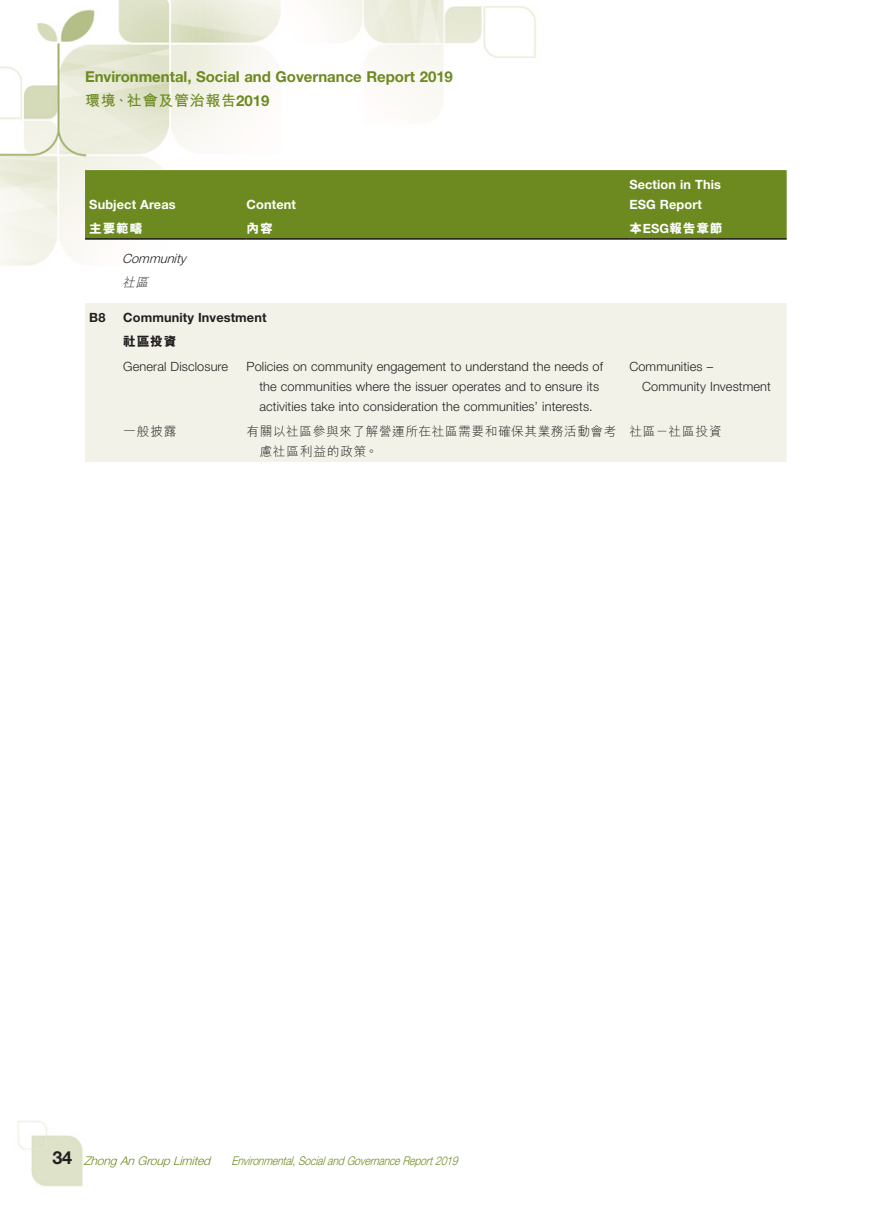
<style>
.page{position:relative;width:893px;height:1212px;background:#fff}
.page>*{position:absolute;margin:0;border:0;box-sizing:border-box;transform-origin:0 0}
.t1{font:700 15px "Helvetica Neue LT Std";color:#6c8a1f}
.t2{font:700 15px "M Hei HK";letter-spacing:.05em;color:#6c8a1f}
.C_Body_Text{font:300 12.75px/20.2px "Helvetica Neue LT Std";letter-spacing:.01em;color:#231f20}
.C_Body_Text-2{font:300 12.75px/20.2px "M Hei HK";letter-spacing:.04em;color:#231f20}
.C_Body_Text-3{font:700 12.75px "Helvetica Neue LT Std";letter-spacing:.01em;color:#fff}
.C_Body_Text-4{font:700 12.75px "Helvetica Neue LT Std";letter-spacing:.01em;color:#231f20}
.C_Body_Text-5{font:800 12.75px "M Hei HK";letter-spacing:.06em;color:#fff}
.C_Body_Text-6{font:italic 300 12.75px "Helvetica Neue LT Std";color:#231f20}
.C_Body_Text-7{font:800 12.75px "M Hei HK";color:#231f20}
.C_Body_Text-8{font:italic 300 12.75px "M Hei HK";color:#231f20}
.t3{font:italic 300 12px "Helvetica Neue LT Std";color:#6c8a1f;scale:.85 1}
.t4{font:italic 300 12px "Helvetica Neue LT Std";color:#6c8a1f}
.s1{font-family:"Helvetica Neue LT Std"}
.s2{font-family:"Helvetica Neue LT Std";font-weight:700}
.s3{font-weight:700;font-style:normal;font-size:18px;color:#231f20}
</style>
<div class="page">
<img style="left:0;top:0;width:536px;height:1187px">
<div style="left:85px;top:170px;width:702px;height:68px;background:#6c8a1f"></div>
<div style="left:85px;top:303px;width:702px;height:159px;background:#f3f2e8"></div>
<hr style="left:85px;top:238px;width:34px;height:2px;background:#231f20">
<hr style="left:119px;top:238px;width:128px;height:2px;background:#231f20">
<hr style="left:247px;top:238px;width:382px;height:2px;background:#231f20">
<hr style="left:629px;top:238px;width:158px;height:2px;background:#231f20">
<p class="t1" style="left:85px;top:67px;width:369px">Environmental, Social and Governance Report 2019</p>
<p class="t2" style="left:85px;top:89px;width:186px">環境、社會及管治報告<span class="s1">2019</span></p>
<p class="C_Body_Text-3" style="left:89px;top:197px;width:88px">Subject Areas</p>
<p class="C_Body_Text-3" style="left:247px;top:197px;width:51px">Content</p>
<p class="C_Body_Text-3" style="left:629px;top:176px;width:93px">Section in This</p>
<p class="C_Body_Text-3" style="left:629px;top:197px;width:74px">ESG Report</p>
<p class="C_Body_Text-5" style="left:89px;top:222px;width:55px">主要範疇</p>
<p class="C_Body_Text-5" style="left:247px;top:222px;width:28px">內容</p>
<p class="C_Body_Text-5" style="left:629px;top:222px;width:95px">本<span class="s2">ESG</span>報告章節</p>
<p class="C_Body_Text-6" style="left:122px;top:250px;width:65px">Community</p>
<p class="C_Body_Text-8" style="left:122px;top:276px;width:31px">社區</p>
<p class="C_Body_Text-4" style="left:89px;top:309px;width:18px">B8</p>
<p class="C_Body_Text-4" style="left:123px;top:309px;width:145px">Community Investment</p>
<p class="C_Body_Text-7" style="left:123px;top:335px;width:55px">社區投資</p>
<p class="C_Body_Text" style="left:123px;top:356px;width:106px">General Disclosure</p>
<p class="C_Body_Text" style="left:259px;top:356px;width:345px;text-indent:-13px">Policies on community engagement to understand the needs of the communities where the issuer operates and to ensure its activities take into consideration the communities’ interests.</p>
<p class="C_Body_Text" style="left:642px;top:356px;width:130px;text-indent:-13px">Communities –<br>Community Investment</p>
<p class="C_Body_Text-2" style="left:123px;top:421px;width:55px">一般披露</p>
<p class="C_Body_Text-2" style="left:259px;top:421px;width:359px;text-indent:-13px">有關以社區參與來了解營運所在社區需要和確保其業務活動會考慮社區利益的政策。</p>
<p class="C_Body_Text-2" style="left:629px;top:421px;width:94px">社區－社區投資</p>
<p class="t4" style="left:52px;top:1153px;width:163px"><span class="s3">3 4</span> ZhongAnGroupLimited</p>
<p class="t3" style="left:232px;top:1153px;width:272px">Environmental,SocialandGovernanceReport2019</p>
</div>
